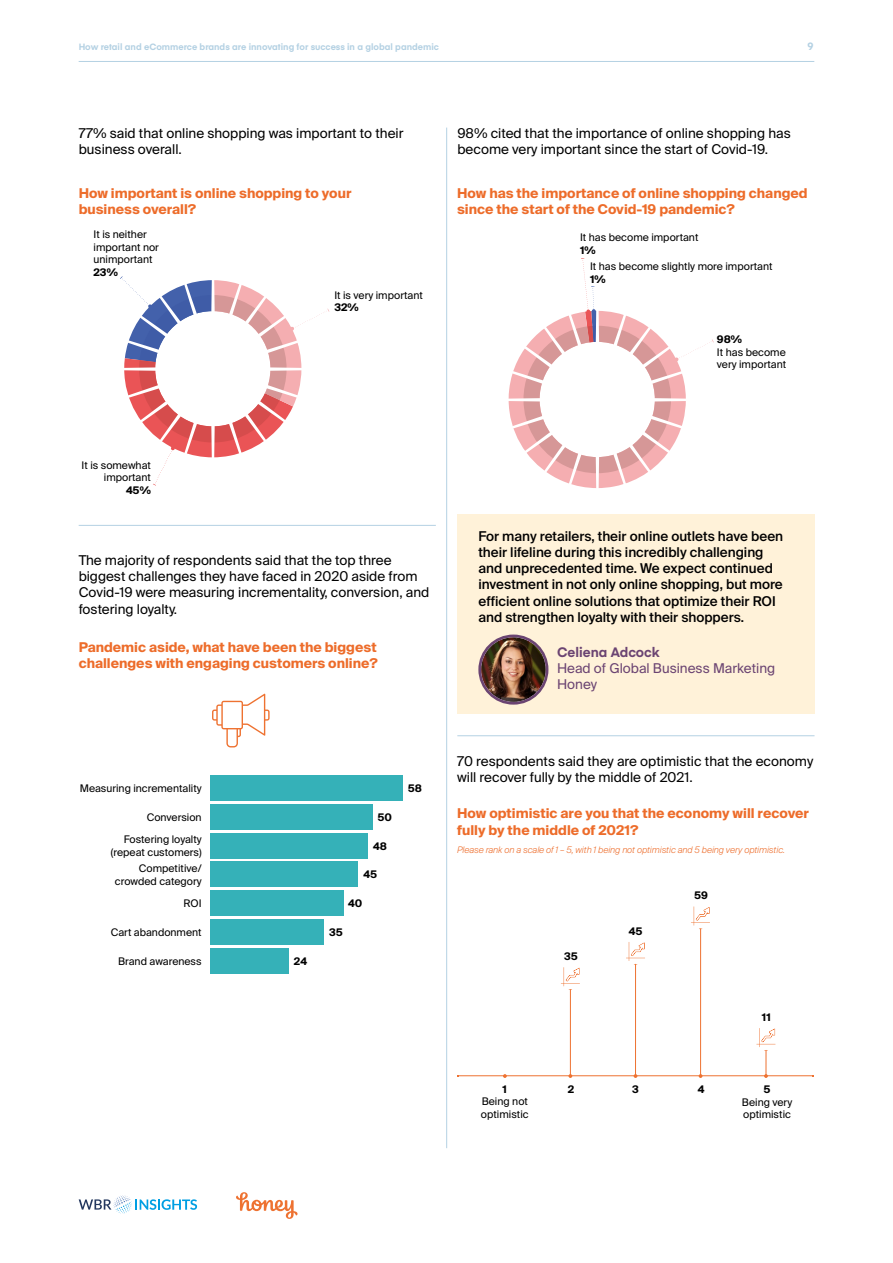
<style>
.page{position:relative;width:893px;height:1263px;background:#fff}
.page>*{position:absolute;margin:0;border:0;box-sizing:border-box;transform-origin:0 0}
.t1{font:13.5px/16.2px "Suisse Intl";color:#000}
.t2{font:700 13.5px/16.2px "Suisse Intl";color:#ed6c2a}
.t3{font:500 13.5px/16.2px "Suisse Intl";color:#000}
.t4{font:13.5px/16.2px "Suisse Intl";color:#6b4472}
.t5{font:700 13.5px "Eina 03";color:#6b4472}
.t6{font:10.5px/12.6px "Suisse Intl";color:#000}
.t7{font:700 10.5px "Suisse Intl";color:#000}
.t8{font:700 10.5px "Eina 03";color:#b4d1e3}
.t9{font:italic 300 9px "Suisse Intl";color:#ed6c2a}
.t10{font:700 9px "Eina 03";color:#b4d1e3}
</style>
<div class="page">
<svg style="left:79px;top:1195px;width:118px;height:19px"></svg>
<svg style="left:236px;top:1192px;width:62px;height:27px"></svg>
<hr style="left:79px;top:61px;width:735px;height:1px;background:#b4d1e3">
<div style="left:457px;top:515px;width:357px;height:199px;background:#fff2d9"></div>
<svg style="left:480px;top:636px;width:67px;height:67px"></svg>
<img style="left:481px;top:637px;width:65px;height:65px;border-radius:32px">
<div style="left:478px;top:634px;width:70px;height:71px;border:3px solid #6b4472;border-radius:50%"></div>
<svg style="left:120px;top:276px;width:210px;height:210px"></svg>
<svg style="left:508px;top:258px;width:206px;height:230px"></svg>
<hr style="left:446px;top:128px;width:1px;height:1020px;background:#b4d1e3">
<svg style="left:212px;top:694px;width:58px;height:53px"></svg>
<div style="left:210px;top:948px;width:79px;height:26px;background:#35b1b8"></div>
<div style="left:210px;top:919px;width:114px;height:26px;background:#35b1b8"></div>
<div style="left:210px;top:890px;width:133px;height:26px;background:#35b1b8"></div>
<div style="left:210px;top:861px;width:148px;height:26px;background:#35b1b8"></div>
<div style="left:210px;top:833px;width:158px;height:25px;background:#35b1b8"></div>
<div style="left:210px;top:804px;width:163px;height:26px;background:#35b1b8"></div>
<div style="left:210px;top:775px;width:192px;height:26px;background:#35b1b8"></div>
<hr style="left:79px;top:525px;width:357px;height:1px;background:#b4d1e3">
<hr style="left:457px;top:735px;width:357px;height:1px;background:#b4d1e3">
<hr style="left:570px;top:989px;width:1px;height:87px;background:#ee7231">
<svg style="left:503px;top:1074px;width:4px;height:4px"></svg>
<hr style="left:635px;top:964px;width:1px;height:112px;background:#ee7231">
<hr style="left:700px;top:929px;width:1px;height:147px;background:#ee7231">
<hr style="left:458px;top:1075px;width:355px;height:1px;background:#ee7231">
<svg style="left:561px;top:967px;width:19px;height:23px"></svg>
<svg style="left:626px;top:942px;width:19px;height:23px"></svg>
<svg style="left:691px;top:906px;width:19px;height:23px"></svg>
<svg style="left:756px;top:1028px;width:19px;height:50px"></svg>
<p class="t10" style="left:79px;top:40px;width:362px">How retail and eCommerce brands are innovating for success in a global pandemic</p>
<p class="t8" style="left:808px;top:38px;width:8px">9</p>
<p class="t1" style="left:79px;top:125px;width:326px">77% said that online shopping was important to their business overall.</p>
<p class="t1" style="left:457px;top:125px;width:335px">98% cited that the importance of online shopping has become very important since the start of Covid-19.</p>
<p class="t2" style="left:79px;top:185px;width:274px">How important is online shopping to your business overall?</p>
<p class="t2" style="left:457px;top:185px;width:352px">How has the importance of online shopping changed since the start of the Covid-19 pandemic?</p>
<p class="t6" style="left:94px;top:228px;width:67px">It is neither important nor unimportant</p>
<p class="t7" style="left:94px;top:266px;width:26px">23%</p>
<p class="t6" style="left:334px;top:289px;width:90px">It is very important</p>
<p class="t7" style="left:334px;top:301px;width:26px">32%</p>
<p class="t6" style="left:580px;top:231px;width:120px">It has become important</p>
<p class="t7" style="left:580px;top:244px;width:17px">1%</p>
<p class="t6" style="left:590px;top:260px;width:184px">It has become slightly more important</p>
<p class="t7" style="left:590px;top:273px;width:17px">1%</p>
<p class="t7" style="left:717px;top:333px;width:27px">98%</p>
<p class="t6" style="left:717px;top:346px;width:71px">It has become very important</p>
<p class="t6" style="left:82px;top:459px;width:71px;text-align:right">It is somewhat important</p>
<p class="t7" style="left:126px;top:484px;width:26px">45%</p>
<p class="t1" style="left:79px;top:552px;width:352px">The majority of respondents said that the top three biggest challenges they have faced in 2020 aside from Covid-19 were measuring incrementality, conversion, and fostering loyalty.</p>
<p class="t2" style="left:79px;top:639px;width:301px">Pandemic aside, what have been the biggest challenges with engaging customers online?</p>
<p class="t6" style="left:80px;top:782px;width:123px">Measuring incrementality</p>
<p class="t7" style="left:408px;top:782px;width:16px">58</p>
<p class="t6" style="left:147px;top:811px;width:56px">Conversion</p>
<p class="t7" style="left:377px;top:811px;width:16px">50</p>
<p class="t6" style="left:111px;top:833px;width:92px;text-align:right">Fostering loyalty (repeat customers)</p>
<p class="t7" style="left:373px;top:840px;width:15px">48</p>
<p class="t6" style="left:115px;top:862px;width:88px;text-align:right">Competitive/ crowded category</p>
<p class="t7" style="left:364px;top:869px;width:15px">45</p>
<p class="t6" style="left:184px;top:897px;width:20px">ROI</p>
<p class="t7" style="left:348px;top:898px;width:16px">40</p>
<p class="t6" style="left:111px;top:926px;width:92px">Cart abandonment</p>
<p class="t7" style="left:329px;top:926px;width:15px">35</p>
<p class="t6" style="left:118px;top:955px;width:85px">Brand awareness</p>
<p class="t7" style="left:294px;top:955px;width:15px">24</p>
<p class="t3" style="left:478px;top:528px;width:306px">For many retailers, their online outlets have been their lifeline during this incredibly challenging and unprecedented time. We expect continued investment in not only online shopping, but more efficient online solutions that optimize their ROI and strengthen loyalty with their shoppers.</p>
<p class="t5" style="left:557px;top:642px;width:104px">Celiena Adcock</p>
<p class="t4" style="left:557px;top:660px;width:220px">Head of Global Business Marketing<br>Honey</p>
<p class="t1" style="left:457px;top:753px;width:358px">70 respondents said they are optimistic that the economy will recover fully by the middle of 2021.</p>
<p class="t2" style="left:457px;top:805px;width:353px">How optimistic are you that the economy will recover fully by the middle of 2021?</p>
<p class="t9" style="left:457px;top:844px;width:329px">Please rank on a scale of 1 – 5, with 1 being not optimistic and 5 being very optimistic.</p>
<p class="t7" style="left:564px;top:950px;width:15px">35</p>
<p class="t7" style="left:503px;top:1083px;width:6px">1</p>
<p class="t6" style="left:481px;top:1095px;width:49px">Being not optimistic</p>
<p class="t7" style="left:568px;top:1083px;width:8px">2</p>
<p class="t7" style="left:629px;top:926px;width:15px">45</p>
<p class="t7" style="left:632px;top:1083px;width:8px">3</p>
<p class="t7" style="left:694px;top:889px;width:15px">59</p>
<p class="t7" style="left:698px;top:1083px;width:8px">4</p>
<p class="t7" style="left:762px;top:1011px;width:10px">11</p>
<p class="t7" style="left:764px;top:1083px;width:9px">5</p>
<p class="t6" style="left:742px;top:1095px;width:52px">Being very optimistic</p>
</div>
